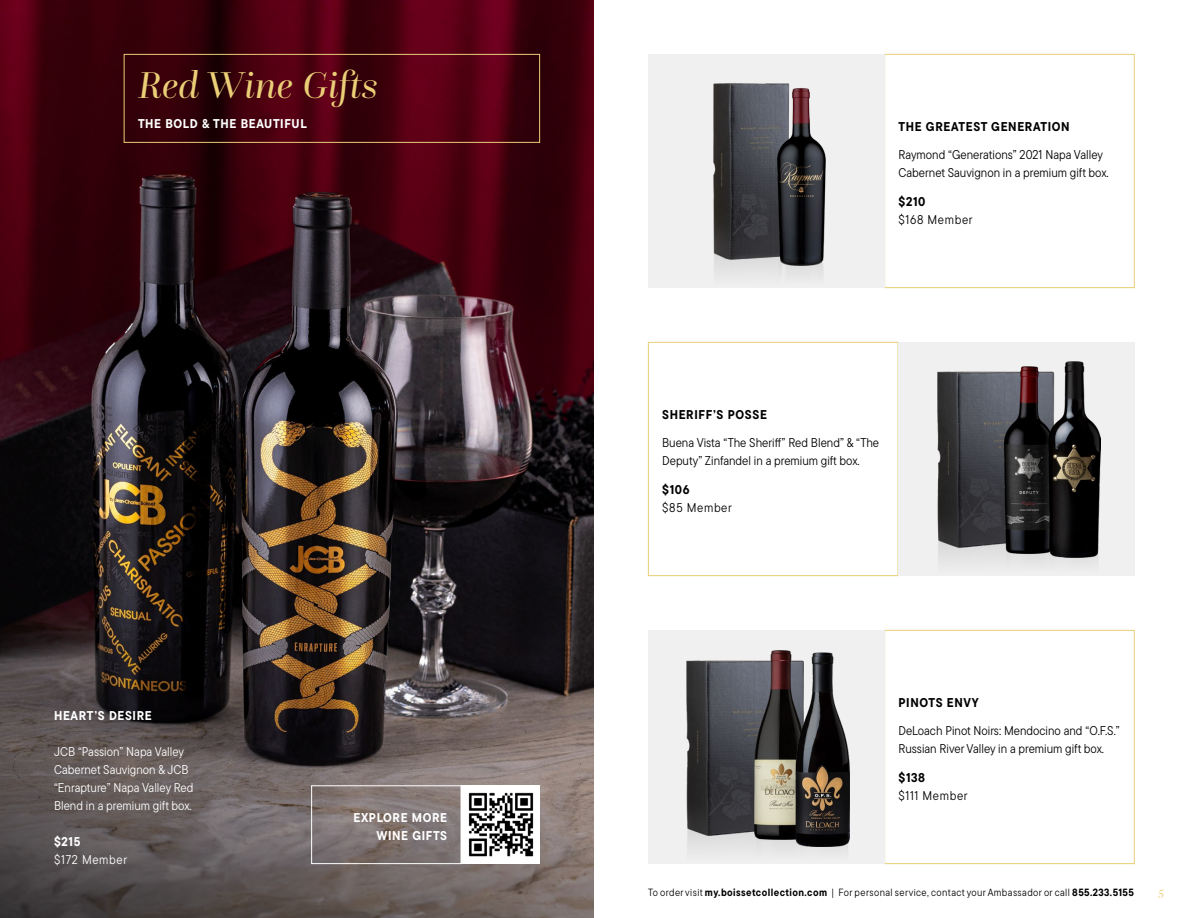
<style>
.page{position:relative;width:1188px;height:918px;background:#fff}
.page>*{position:absolute;margin:0;border:0;box-sizing:border-box;transform-origin:0 0}
.t1{font:italic 39px "Questa Grande";color:#eacf77}
.t2{font:12.75px/18px "TT Commons Pro Cmd";color:#000}
.t3{font:12.75px/18px "TT Commons Pro Cmd";color:#fff}
.t4{font:700 12.75px "TT Commons Pro Cmd";letter-spacing:.05em;color:#000}
.t5{font:700 12.75px/18px "TT Commons Pro Cmd";letter-spacing:.05em;color:#fff;text-align:right}
.t6{font:12.75px "TT Commons Pro Cmd";letter-spacing:.05em;color:#000}
.t7{font:12.75px "TT Commons Pro Cmd";letter-spacing:.05em;color:#fff}
.t8{font:italic 12.75px "Questa Grande";color:#eacf77}
.t9{font:10.5px "TT Commons Pro Cmd";letter-spacing:.04em;color:#000}
.s1{font-weight:700}
</style>
<div class="page">
<img style="left:0;top:0;width:594px;height:918px">
<img style="left:461px;top:785px;width:79px;height:79px">
<div style="left:884px;top:54px;width:251px;height:234px;border:1px solid #eacf77"></div>
<div style="left:648px;top:342px;width:250px;height:234px;border:1px solid #eacf77"></div>
<div style="left:884px;top:630px;width:251px;height:234px;border:1px solid #eacf77"></div>
<div style="left:648px;top:54px;width:236px;height:234px;background:#f1f0f0"></div>
<div style="left:898px;top:342px;width:237px;height:234px;background:#f1f0f0"></div>
<div style="left:648px;top:630px;width:236px;height:234px;background:#f1f0f0"></div>
<img style="left:713px;top:83px;width:58px;height:189px">
<img style="left:771px;top:83px;width:55px;height:189px">
<img style="left:1031px;top:557px;width:67px;height:13px">
<img style="left:937px;top:371px;width:134px;height:188px">
<img style="left:987px;top:361px;width:83px;height:204px">
<img style="left:1049px;top:362px;width:51px;height:195px">
<img style="left:780px;top:826px;width:70px;height:32px">
<img style="left:686px;top:660px;width:52px;height:187px">
<img style="left:738px;top:650px;width:58px;height:197px">
<img style="left:796px;top:652px;width:53px;height:195px">
<div style="left:124px;top:54px;width:416px;height:89px;border:1px solid #eacf77"></div>
<div style="left:311px;top:785px;width:150px;height:79px;border:1px solid #fff"></div>
<h1 class="t1" style="left:138px;top:61px;width:242px">Red Wine Gifts</h1>
<p class="t5" style="left:138px;top:115px;width:170px">THE BOLD &amp; THE BEAUTIFUL</p>
<p class="t5" style="left:54px;top:706px;width:99px">HEART’S DESIRE</p>
<p class="t3" style="left:54px;top:743px;width:141px">JCB “Passion” Napa Valley<br>Cabernet Sauvignon &amp; JCB “Enrapture” Napa Valley Red<br>Blend in a premium gift box.</p>
<p class="t5" style="left:54px;top:832px;width:28px">$215</p>
<p class="t7" style="left:54px;top:851px;width:74px">$172 Member</p>
<p class="t5" style="left:354px;top:809px;width:95px">EXPLORE MORE<br>WINE GIFTS</p>
<p class="t4" style="left:898px;top:117px;width:173px">THE GREATEST GENERATION</p>
<p class="t2" style="left:898px;top:146px;width:212px">Raymond “Generations” 2021 Napa Valley<br>Cabernet Sauvignon in a premium gift box.</p>
<p class="t4" style="left:898px;top:192px;width:28px">$210</p>
<p class="t6" style="left:898px;top:211px;width:76px">$168 Member</p>
<p class="t4" style="left:662px;top:405px;width:106px">SHERIFF’S POSSE</p>
<p class="t2" style="left:662px;top:434px;width:218px">Buena Vista “The Sheriff” Red Blend” &amp; “The<br>Deputy” Zinfandel in a premium gift box.</p>
<p class="t4" style="left:662px;top:480px;width:29px">$106</p>
<p class="t6" style="left:662px;top:499px;width:71px">$85 Member</p>
<p class="t4" style="left:899px;top:693px;width:82px">PINOTS ENVY</p>
<p class="t2" style="left:899px;top:722px;width:223px">DeLoach Pinot Noirs: Mendocino and “O.F.S.”<br>Russian River Valley in a premium gift box.</p>
<p class="t4" style="left:899px;top:768px;width:28px">$138</p>
<p class="t6" style="left:899px;top:787px;width:71px">$111 Member</p>
<p class="t9" style="left:648px;top:885px;width:487px">To order visit <span class="s1">my.boissetcollection.com</span> | For personal service, contact your Ambassador or call <span class="s1">855.233.5155</span></p>
<p class="t8" style="left:1158px;top:884px;width:7px">5</p>
</div>
